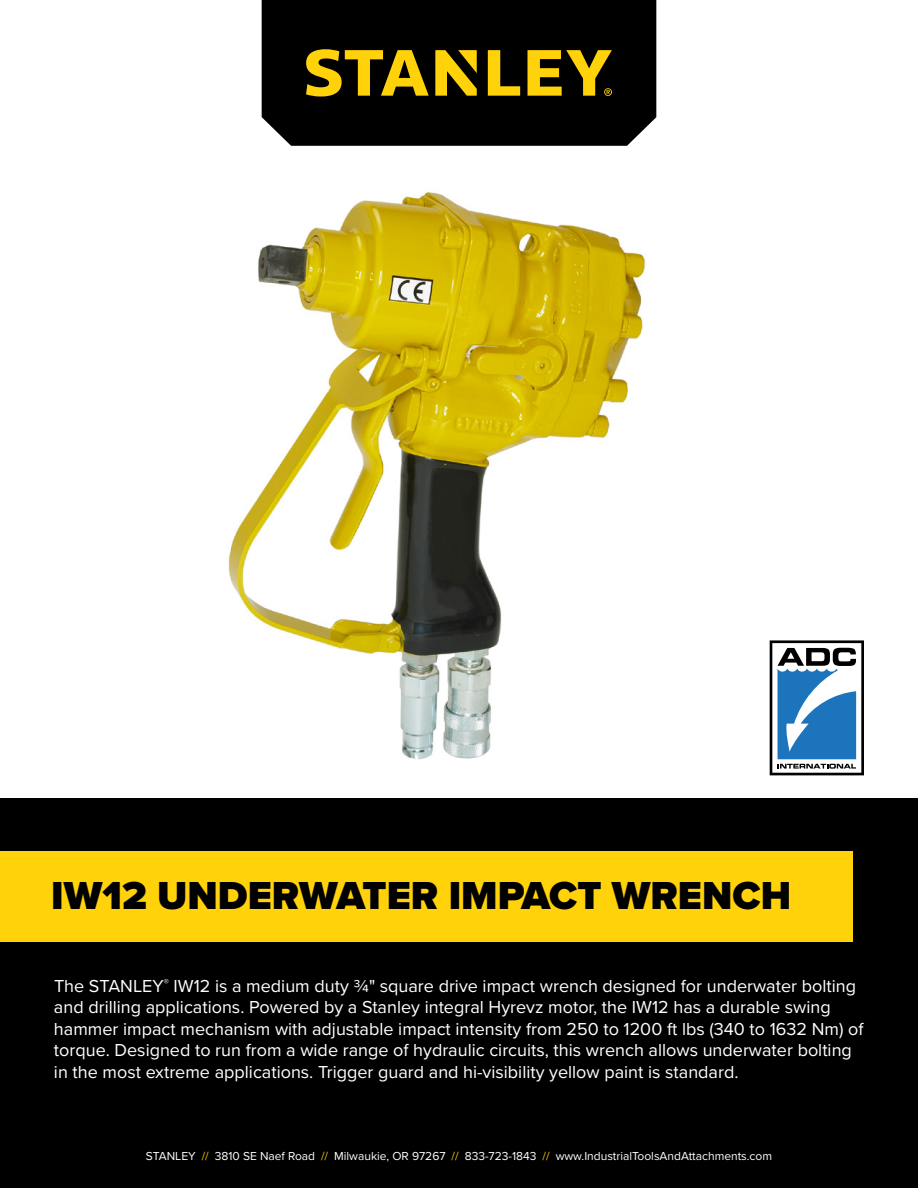
<style>
.page{position:relative;width:918px;height:1188px;background:#fff}
.page>*{position:absolute;margin:0;border:0;box-sizing:border-box;transform-origin:0 0}
.t1{font:900 40.5px "Proxima Nova";color:#000}
.t2{font:18px/21.6px "Proxima Nova";color:#fff}
.t3{font:12px "Proxima Nova";color:#fff}
.s1{color:#ffd20a}
</style>
<div class="page">
<div style="left:0;top:798px;width:918px;height:390px;background:#000"></div>
<div style="left:0;top:851px;width:852px;height:90px;background:#ffd20a"></div>
<div style="left:262px;top:0;width:394px;height:146px;background:#000"></div>
<svg style="left:306px;top:49px;width:306px;height:48px;background:#786304"></svg>
<img style="left:228px;top:192px;width:417px;height:568px">
<svg style="left:770px;top:640px;width:94px;height:135px"></svg>
<h1 class="t1" style="left:51px;top:865px;width:741px">IW12 UNDERWATER IMPACT WRENCH</h1>
<p class="t2" style="left:54px;top:974px;width:811px">The STANLEY<sup>®</sup> IW12 is a medium duty ¾" square drive impact wrench designed for underwater bolting and drilling applications. Powered by a Stanley integral Hyrevz motor, the IW12 has a durable swing hammer impact mechanism with adjustable impact intensity from 250 to 1200 ft lbs (340 to 1632 Nm) of torque. Designed to run from a wide range of hydraulic circuits, this wrench allows underwater bolting in the most extreme applications. Trigger guard and hi-visibility yellow paint is standard.</p>
<p class="t3" style="left:146px;top:1147px;width:628px">STANLEY <span class="s1">//</span> 3810 SE Naef Road <span class="s1">//</span> Milwaukie, OR 97267 <span class="s1">//</span> 833-723-1843 <span class="s1">//</span> www.IndustrialToolsAndAttachments.com</p>
</div>
